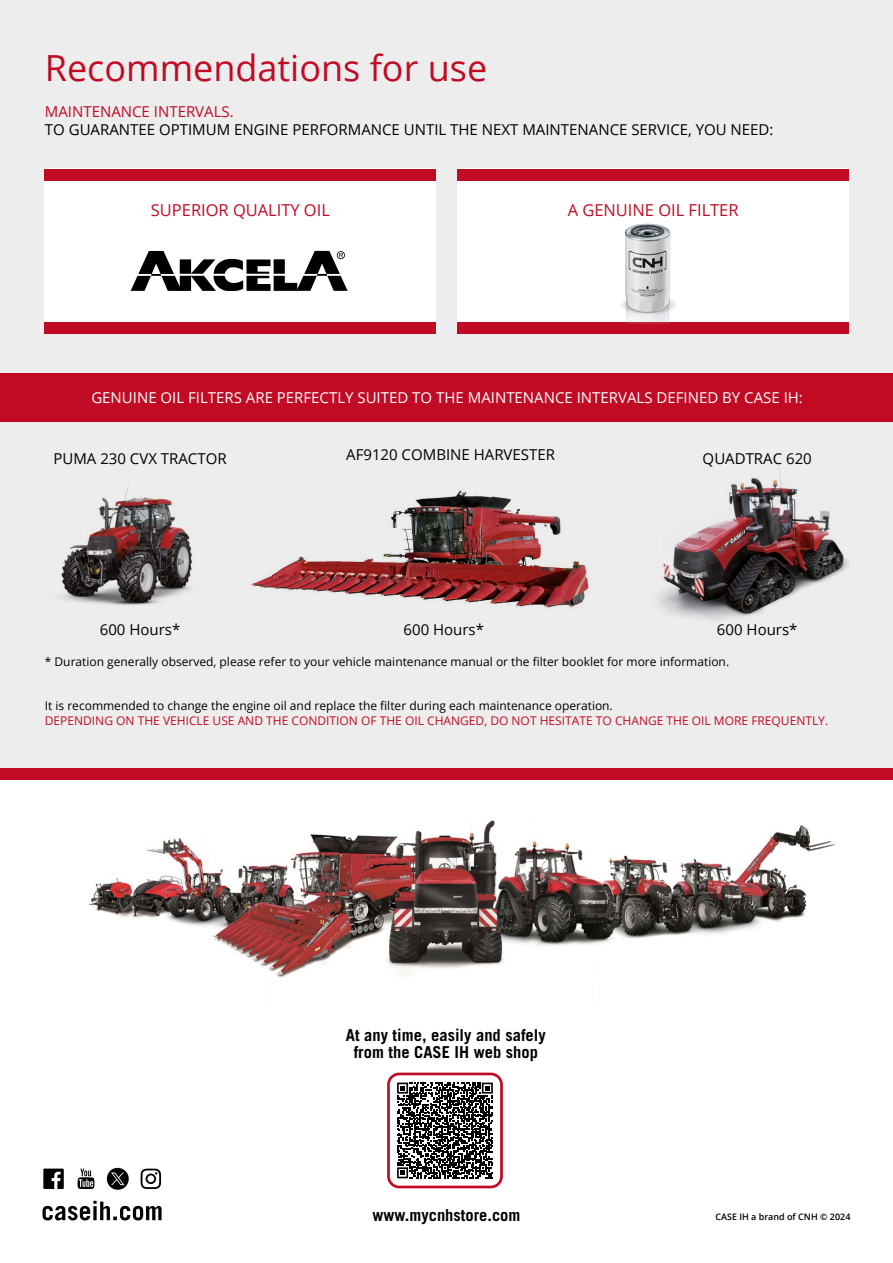
<style>
.page{position:relative;width:893px;height:1263px;background:#fff}
.page>*{position:absolute;margin:0;border:0;box-sizing:border-box;transform-origin:0 0}
.t1{font:36px "Open Sans";color:#c10b25}
.t2{font:700 16.5px "Trade Gothic LT Std";color:#000}
.t3{font:16.5px "Open Sans";color:#c10b25}
.t4{font:15px/18px "Open Sans";color:#000}
.t5{font:15px "Open Sans";color:#fff}
.t6{font:12px/15px "Open Sans";color:#c10b25}
.t7{font:12px "Open Sans";color:#000}
.t8{font:600 9px "Open Sans";color:#000}
.s1{color:#c10b25}
.s2{color:#000}
</style>
<div class="page">
<div style="left:0;top:0;width:893px;height:774px;background:#ededed"></div>
<div style="left:0;top:768px;width:893px;height:12px;background:#c10b25"></div>
<div style="left:0;top:373px;width:893px;height:48px;background:#c10b25"></div>
<div style="left:45px;top:169px;width:391px;height:165px;background:#fff"></div>
<div style="left:45px;top:169px;width:391px;height:12px;background:#c10b25"></div>
<div style="left:45px;top:322px;width:391px;height:12px;background:#c10b25"></div>
<div style="left:458px;top:169px;width:391px;height:165px;background:#fff"></div>
<div style="left:458px;top:169px;width:391px;height:12px;background:#c10b25"></div>
<div style="left:458px;top:322px;width:391px;height:12px;background:#c10b25"></div>
<img style="left:659px;top:468px;width:190px;height:152px">
<img style="left:251px;top:490px;width:338px;height:118px">
<img style="left:59px;top:485px;width:133px;height:120px">
<img style="left:621px;top:223px;width:55px;height:100px">
<img style="left:89px;top:820px;width:746px;height:158px">
<div style="left:387px;top:1072px;width:116px;height:116px;border:3px solid #c10b25;border-radius:11px"></div>
<svg style="left:397px;top:1082px;width:96px;height:96px"></svg>
<svg style="left:131px;top:251px;width:217px;height:40px"></svg>
<svg style="left:43px;top:1201px;width:119px;height:19px"></svg>
<svg style="left:78px;top:1168px;width:16px;height:21px"></svg>
<svg style="left:141px;top:1168px;width:20px;height:21px"></svg>
<svg style="left:43px;top:1168px;width:21px;height:21px"></svg>
<svg style="left:106px;top:1167px;width:23px;height:23px"></svg>
<p class="t1" style="left:45px;top:43px;width:444px">Recommendations for use</p>
<p class="t4" style="left:45px;top:103px;width:730px"><span class="s1">MAINTENANCE INTERVALS.<br></span>TO GUARANTEE OPTIMUM ENGINE PERFORMANCE UNTIL THE NEXT MAINTENANCE SERVICE, YOU NEED:</p>
<p class="t3" style="left:151px;top:198px;width:180px">SUPERIOR QUALITY OIL</p>
<p class="t3" style="left:568px;top:198px;width:172px">A GENUINE OIL FILTER</p>
<p class="t5" style="left:91px;top:387px;width:713px">GENUINE OIL FILTERS ARE PERFECTLY SUITED TO THE MAINTENANCE INTERVALS DEFINED BY CASE IH:</p>
<p class="t4" style="left:53px;top:449px;width:175px">PUMA 230 CVX TRACTOR</p>
<p class="t4" style="left:100px;top:620px;width:82px">600 Hours*</p>
<p class="t4" style="left:346px;top:445px;width:210px">AF9120 COMBINE HARVESTER</p>
<p class="t4" style="left:403px;top:620px;width:82px">600 Hours*</p>
<p class="t4" style="left:703px;top:449px;width:111px">QUADTRAC 620</p>
<p class="t4" style="left:717px;top:620px;width:82px">600 Hours*</p>
<p class="t7" style="left:45px;top:654px;width:686px">* Duration generally observed, please refer to your vehicle maintenance manual or the filter booklet for more information.</p>
<p class="t6" style="left:45px;top:698px;width:785px"><span class="s2">It is recommended to change the engine oil and replace the filter during each maintenance operation.<br></span>DEPENDING ON THE VEHICLE USE AND THE CONDITION OF THE OIL CHANGED, DO NOT HESITATE TO CHANGE THE OIL MORE FREQUENTLY.</p>
<p class="t2" style="left:346px;top:1025px;width:201px">At any time, easily and safely</p>
<p class="t2" style="left:354px;top:1042px;width:186px">from the CASE IH web shop</p>
<p class="t2" style="left:373px;top:1205px;width:149px">www.mycnhstore.com</p>
<p class="t8" style="left:715px;top:1211px;width:137px">CASE IH a brand of CNH © 2024</p>
</div>
